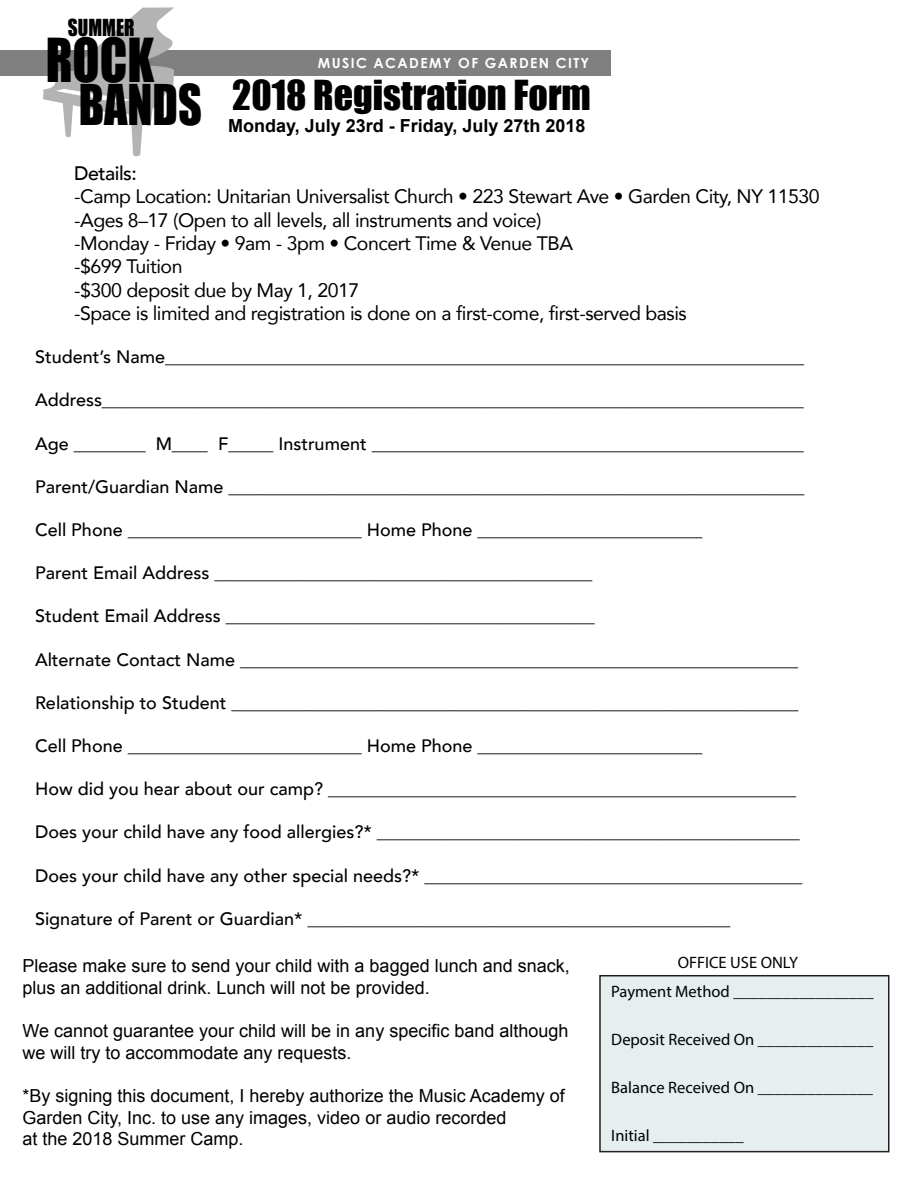
<style>
.page{position:relative;width:918px;height:1188px;background:#fff}
.page>*{position:absolute;margin:0;border:0;box-sizing:border-box;transform-origin:0 0}
.t1{font:55.65px "Impact";color:#000;scale:.89 1}
.t2{font:51.6px "Impact";color:#000;scale:.89 1}
.t3{font:37.95px "Impact";color:#000}
.t4{font:21.6px "Impact";color:#000;scale:.89 1}
.t5{font:19.5px/23.4px "Avenir";letter-spacing:-.025em;color:#000}
.t6{font:500 19.5px "Avenir";letter-spacing:-.025em;color:#000}
.t7{font:500 18px "Avenir";color:#000}
.t8{font:18px/21.6px "Arial";color:#000}
.t9{font:500 18px "Avenir";color:#010101}
.t10{font:700 18px "Arial";color:#000}
.t11{font:16.5px/28.7px "Myriad Pro";color:#000;text-align:center}
.t12{font:700 13.95px "Century Gothic";letter-spacing:.1em;color:#fff}
</style>
<div class="page">
<div style="left:599px;top:975px;width:290px;height:177px;background:#e6eeef;border:2px solid #231f20"></div>
<div style="left:0;top:50px;width:611px;height:26px;background:#808080"></div>
<svg style="left:43px;top:7px;width:131px;height:150px"></svg>
<p class="t4" style="left:68px;top:10px;width:76px">SUMMER</p>
<h1 class="t1" style="left:46px;top:17px;width:123px">ROCK</h1>
<h2 class="t2" style="left:79px;top:65px;width:140px">BANDS</h2>
<p class="t12" style="left:318px;top:52px;width:273px">MUSIC ACADEMY OF GARDEN CITY</p>
<h3 class="t3" style="left:232px;top:66px;width:360px">2018 Registration Form</h3>
<p class="t10" style="left:228px;top:114px;width:359px">Monday, July 23rd - Friday, July 27th 2018</p>
<p class="t6" style="left:74px;top:156px;width:64px">Details:</p>
<p class="t5" style="left:74px;top:184px;width:747px">-Camp Location: Unitarian Universalist Church • 223 Stewart Ave • Garden City, NY 11530 -Ages 8–17 (Open to all levels, all instruments and voice)<br>-Monday - Friday • 9am - 3pm • Concert Time &amp; Venue TBA<br>-$699 Tuition<br>-$300 deposit due by May 1, 2017<br>-Space is limited and registration is done on a first-come, first-served basis</p>
<p class="t7" style="left:35px;top:341px;width:771px">Student’s Name_______________________________________________________________________</p>
<p class="t7" style="left:35px;top:384px;width:770px">Address______________________________________________________________________________</p>
<p class="t7" style="left:35px;top:428px;width:770px">Age ________ M____ F_____ Instrument ________________________________________________</p>
<p class="t7" style="left:35px;top:471px;width:771px">Parent/Guardian Name ________________________________________________________________</p>
<p class="t7" style="left:35px;top:514px;width:669px">Cell Phone __________________________ Home Phone _________________________</p>
<p class="t7" style="left:35px;top:557px;width:559px">Parent Email Address __________________________________________</p>
<p class="t7" style="left:35px;top:600px;width:561px">Student Email Address _________________________________________</p>
<p class="t7" style="left:35px;top:644px;width:765px">Alternate Contact Name ______________________________________________________________</p>
<p class="t7" style="left:35px;top:687px;width:765px">Relationship to Student _______________________________________________________________</p>
<p class="t7" style="left:35px;top:730px;width:669px">Cell Phone __________________________ Home Phone _________________________</p>
<p class="t7" style="left:35px;top:773px;width:763px">How did you hear about our camp? ____________________________________________________</p>
<p class="t9" style="left:35px;top:816px;width:766px">Does your child have any food allergies?* _______________________________________________</p>
<p class="t9" style="left:35px;top:860px;width:769px">Does your child have any other special needs?* __________________________________________</p>
<p class="t9" style="left:35px;top:903px;width:697px">Signature of Parent or Guardian* _______________________________________________</p>
<p class="t8" style="left:23px;top:955px;width:549px">Please make sure to send your child with a bagged lunch and snack, plus an additional drink. Lunch will not be provided.</p>
<p class="t8" style="left:23px;top:1020px;width:547px">We cannot guarantee your child will be in any specific band although we will try to accommodate any requests.</p>
<p class="t8" style="left:23px;top:1085px;width:544px">*By signing this document, I hereby authorize the Music Academy of<br>Garden City, Inc. to use any images, video or audio recorded<br>at the 2018 Summer Camp.</p>
<p class="t11" style="left:611px;top:948px;width:264px">OFFICE USE ONLY<br>Payment Method _________________</p>
<p class="t11" style="left:611px;top:1025px;width:264px">Deposit Received On ______________</p>
<p class="t11" style="left:611px;top:1073px;width:263px">Balance Received On ______________</p>
<p class="t11" style="left:611px;top:1121px;width:134px">Initial ___________</p>
</div>
